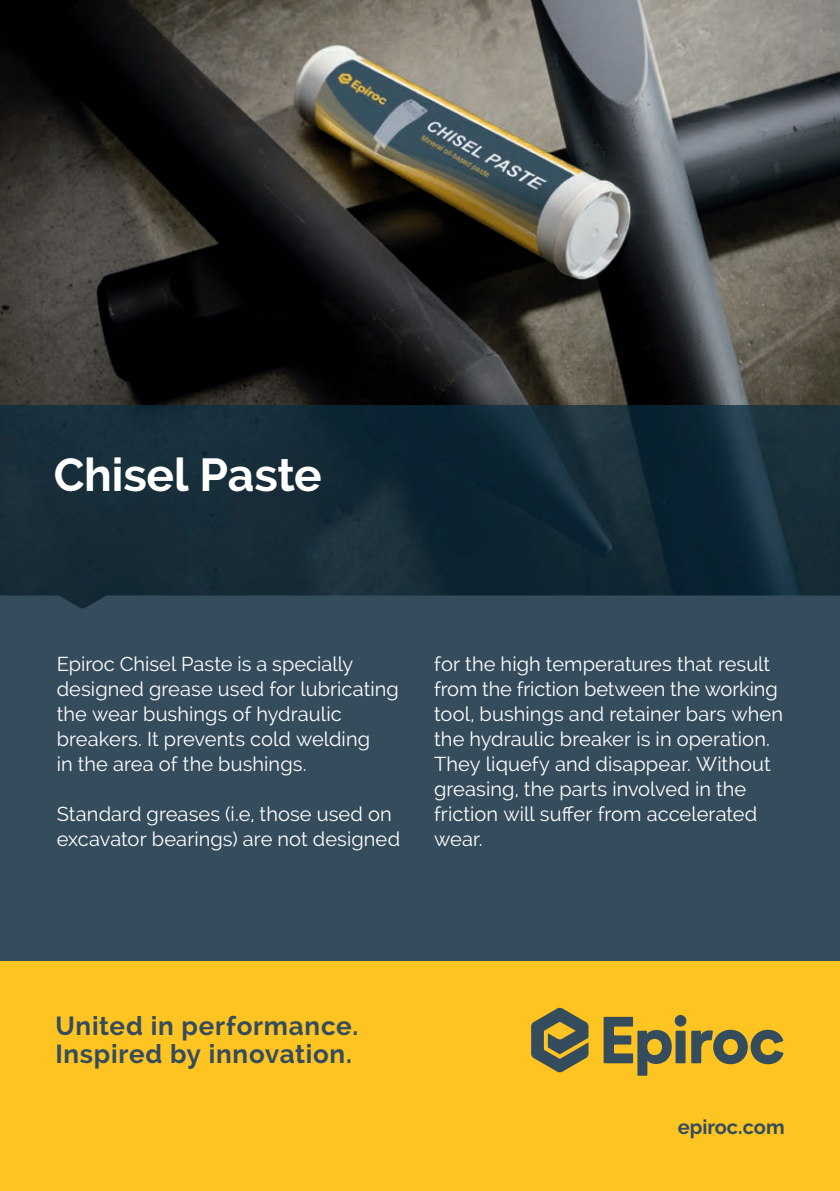
<style>
.page{position:relative;width:840px;height:1191px;background:#fff}
.page>*{position:absolute;margin:0;border:0;box-sizing:border-box;transform-origin:0 0}
.t1{font:700 46px "Raleway";letter-spacing:-.005em;color:#fff}
.t2{font:700 26px/28px "Raleway";letter-spacing:.03em;color:#354c5c}
.t3{font:20px/25px "Raleway";letter-spacing:.005em;color:#fff}
.t4{font:700 20px "Raleway";color:#354c5c}
</style>
<div class="page">
<img style="left:0;top:0;width:839px;height:595px">
<div style="left:0;top:595px;width:839px;height:366px;background:#354c5c"></div>
<div style="left:0;top:961px;width:839px;height:230px;background:#fec422"></div>
<svg style="left:531px;top:1007px;width:57px;height:65px"></svg>
<svg style="left:603px;top:1015px;width:180px;height:60px"></svg>
<h1 class="t1" style="left:54px;top:449px;width:269px">Chisel Paste</h1>
<p class="t3" style="left:57px;top:651px;width:343px">Epiroc Chisel Paste is a specially designed grease used for lubricating the wear bushings of hydraulic breakers. It prevents cold welding<br>in the area of the bushings.</p>
<p class="t3" style="left:57px;top:801px;width:344px">Standard greases (i.e, those used on excavator bearings) are not designed</p>
<p class="t3" style="left:434px;top:651px;width:350px">for the high temperatures that result from the friction between the working tool, bushings and retainer bars when the hydraulic breaker is in operation.<br>They liquefy and disappear. Without greasing, the parts involved in the friction will suffer from accelerated wear.</p>
<h2 class="t2" style="left:55px;top:1012px;width:304px">United in performance.<br>Inspired by innovation.</h2>
<p class="t4" style="left:677px;top:1115px;width:108px">epiroc.com</p>
</div>
